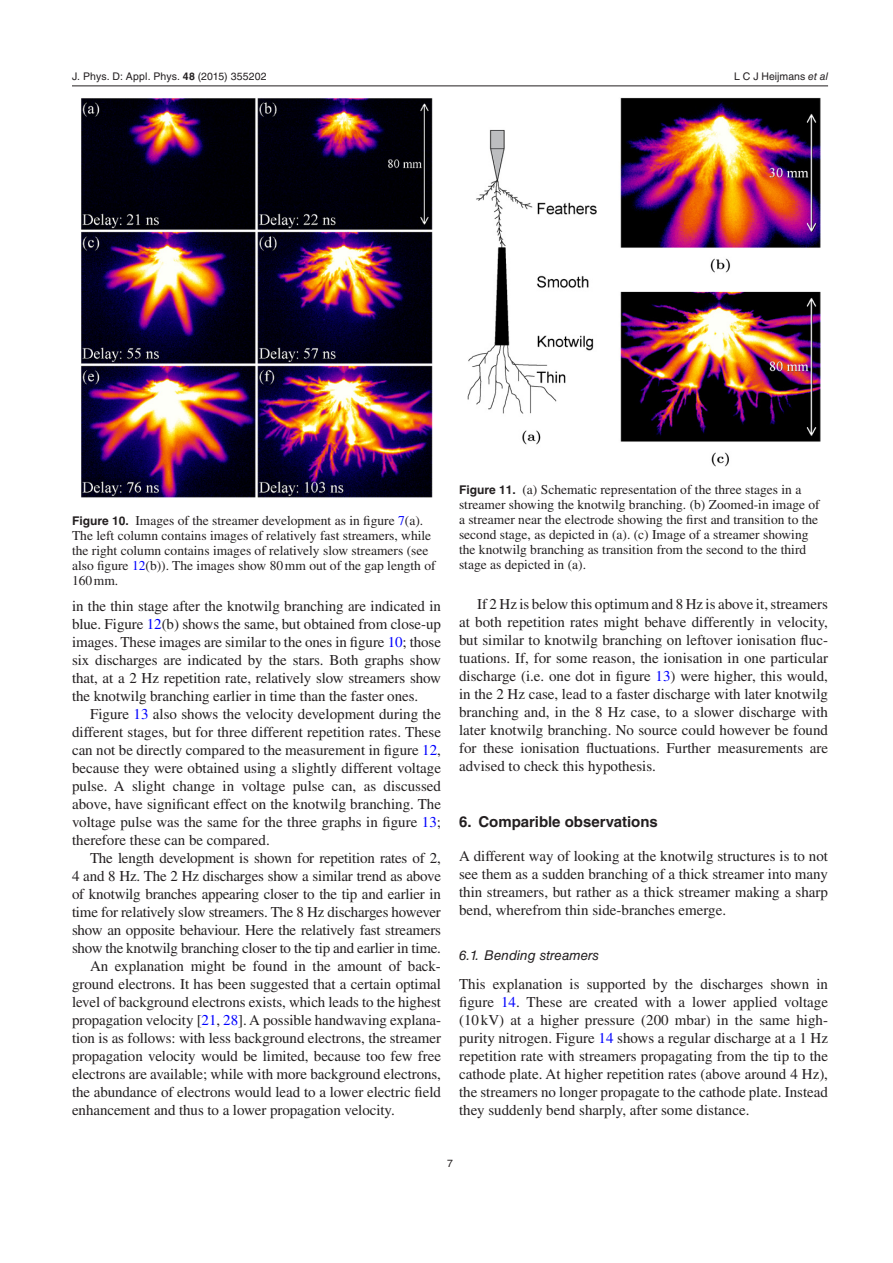
<style>
.page{position:relative;width:893px;height:1263px;background:#fff}
.page>*{position:absolute;margin:0;border:0;box-sizing:border-box;transform-origin:0 0}
.t1{font:15px/18px "Times LT Std";letter-spacing:-.005em;color:#231f20;text-align:justify}
.t2{font:700 15px "Helvetica LT Std";color:#231f20}
.t3{font:13.5px/15px "Times LT Std";color:#231f20}
.t4{font:italic 13.5px "Helvetica LT Std";color:#231f20}
.t5{font:10.5px "Helvetica LT Std";letter-spacing:.005em;color:#231f20}
.s1{font-family:"Helvetica";font-weight:700}
.s2{font-family:"Helvetica"}
.s3{font-style:italic}
.s4{font-family:"Helvetica LT Std";font-weight:700;font-size:12px}
.s5{color:#00f}
</style>
<div class="page">
<hr style="left:72px;top:86px;width:756px;height:1px;background:#231f20">
<img style="left:81px;top:98px;width:352px;height:399px">
<img style="left:467px;top:97px;width:353px;height:370px">
<p class="t5" style="left:72px;top:70px;width:196px">J. Phys. D: Appl. Phys. <span class="s1">48</span> (<span class="s2">2015</span>) 355202</p>
<p class="t5" style="left:734px;top:70px;width:95px">L C J Heijmans <span class="s3">et al</span></p>
<p class="t3" style="left:72px;top:512px;width:365px"><span class="s4">Figure 10.</span> Images of the streamer development as in figure <span class="s5">7</span>(a).<br>The left column contains images of relatively fast streamers, while the right column contains images of relatively slow streamers (see also figure <span class="s5">12</span>(b)). The images show 80mm out of the gap length of 160mm.</p>
<p class="t1" style="left:72px;top:597px;width:371px">in the thin stage after the knotwilg branching are indicated in blue. Figure <span class="s5">12</span>(b) shows the same, but obtained from close-up images. These images are similar to the ones in figure <span class="s5">10</span>; those six discharges are indicated by the stars. Both graphs show that, at a 2 Hz repetition rate, relatively slow streamers show the knotwilg branching earlier in time than the faster ones.</p>
<p class="t1" style="left:72px;top:705px;width:371px;text-indent:18px">Figure <span class="s5">13</span> also shows the velocity development during the different stages, but for three different repetition rates. These can not be directly compared to the measurement in figure <span class="s5">12</span>, because they were obtained using a slightly different voltage pulse. A slight change in voltage pulse can, as discussed above, have significant effect on the knotwilg branching. The voltage pulse was the same for the three graphs in figure <span class="s5">13</span>; therefore these can be compared.</p>
<p class="t1" style="left:90px;top:849px;width:352px">The length development is shown for repetition rates of 2,</p>
<p class="t1" style="left:72px;top:867px;width:370px">4 and 8 Hz. The 2 Hz discharges show a similar trend as above</p>
<p class="t1" style="left:72px;top:885px;width:370px">of knotwilg branches appearing closer to the tip and earlier in</p>
<p class="t1" style="left:72px;top:903px;width:370px">time for relatively slow streamers. The 8 Hz discharges however</p>
<p class="t1" style="left:72px;top:921px;width:370px">show an opposite behaviour. Here the relatively fast streamers</p>
<p class="t1" style="left:72px;top:939px;width:371px">show the knotwilg branching closer to the tip and earlier in time.</p>
<p class="t1" style="left:90px;top:957px;width:352px">An explanation might be found in the amount of back-</p>
<p class="t1" style="left:72px;top:975px;width:371px">ground electrons. It has been suggested that a certain optimal</p>
<p class="t1" style="left:72px;top:993px;width:370px">level of background electrons exists, which leads to the highest</p>
<p class="t1" style="left:72px;top:1011px;width:371px">propagation velocity [<span class="s5">21</span>, <span class="s5">28</span>]. A possible handwaving explana-</p>
<p class="t1" style="left:72px;top:1029px;width:370px">tion is as follows: with less background electrons, the streamer</p>
<p class="t1" style="left:72px;top:1047px;width:370px">propagation velocity would be limited, because too few free</p>
<p class="t1" style="left:72px;top:1065px;width:371px">electrons are available; while with more background electrons,</p>
<p class="t1" style="left:72px;top:1083px;width:370px">the abundance of electrons would lead to a lower electric field</p>
<p class="t1" style="left:72px;top:1101px;width:324px">enhancement and thus to a lower propagation velocity.</p>
<p class="t3" style="left:459px;top:482px;width:362px"><span class="s4">Figure 11.</span> (a) Schematic representation of the three stages in a streamer showing the knotwilg branching. (b) Zoomed-in image of a streamer near the electrode showing the first and transition to the second stage, as depicted in (a). (c) Image of a streamer showing the knotwilg branching as transition from the second to the third stage as depicted in (a).</p>
<p class="t1" style="left:459px;top:595px;width:371px;text-indent:18px">If 2 Hz is below this optimum and 8 Hz is above it, streamers at both repetition rates might behave differently in velocity, but similar to knotwilg branching on leftover ionisation fluc&shy;tuations. If, for some reason, the ionisation in one particular discharge (i.e. one dot in figure <span class="s5">13</span>) were higher, this would, in the 2 Hz case, lead to a faster discharge with later knotwilg branching and, in the 8 Hz case, to a slower discharge with later knotwilg branching. No source could however be found for these ionisation fluctuations. Further measurements are advised to check this hypothesis.</p>
<p class="t2" style="left:459px;top:812px;width:200px">6. Comparible observations</p>
<p class="t1" style="left:459px;top:847px;width:371px">A different way of looking at the knotwilg structures is to not see them as a sudden branching of a thick streamer into many thin streamers, but rather as a thick streamer making a sharp bend, wherefrom thin side-branches emerge.</p>
<p class="t4" style="left:459px;top:948px;width:142px">6.1. Bending streamers</p>
<p class="t1" style="left:459px;top:975px;width:371px">This explanation is supported by the discharges shown in figure <span class="s5">14</span>. These are created with a lower applied voltage (10 kV) at a higher pressure (200 mbar) in the same high&shy;purity nitrogen. Figure <span class="s5">14</span> shows a regular discharge at a 1 Hz repetition rate with streamers propagating from the tip to the cathode plate. At higher repetition rates (above around 4 Hz), the streamers no longer propagate to the cathode plate. Instead they suddenly bend sharply, after some distance.</p>
<p class="t5" style="left:447px;top:1157px;width:7px">7</p>
</div>
